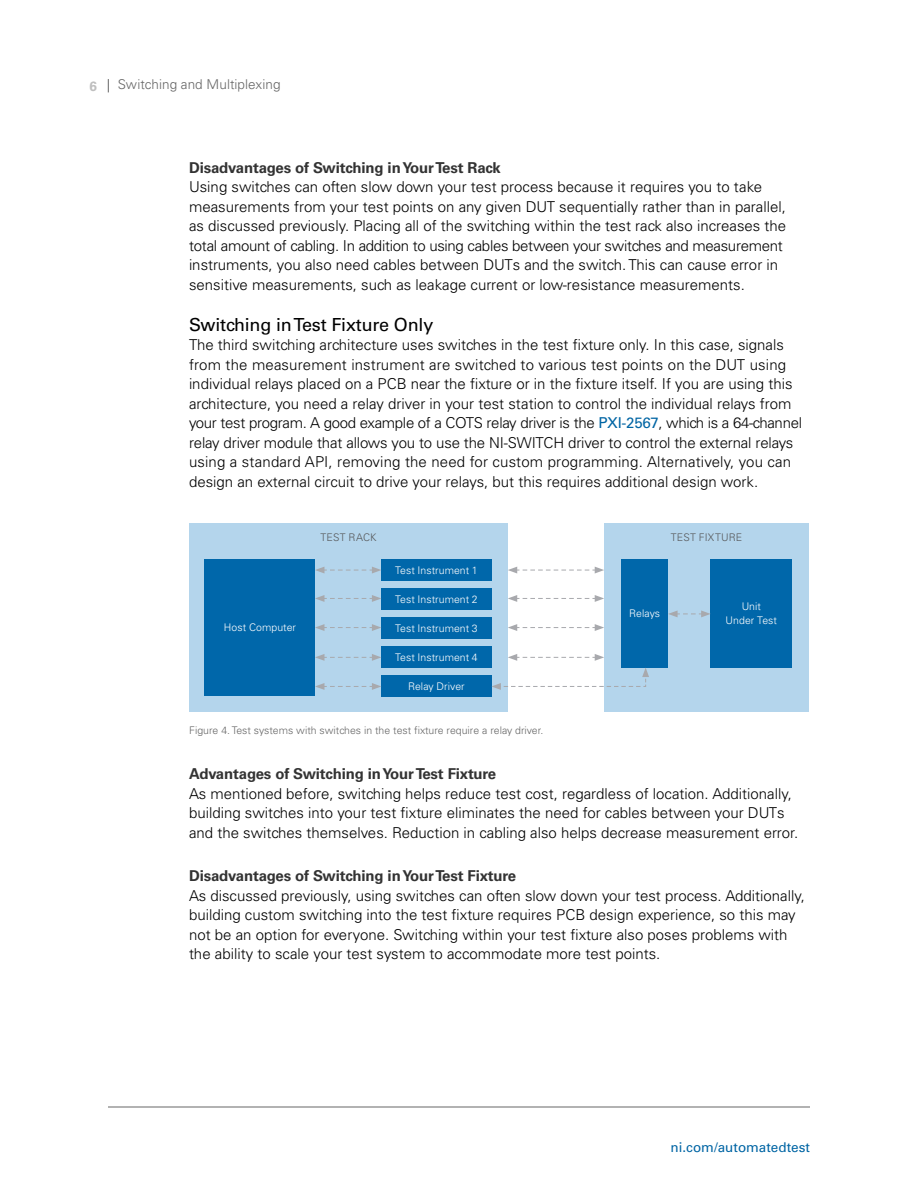
<style>
.page{position:relative;width:918px;height:1188px;background:#fff}
.page>*{position:absolute;margin:0;border:0;box-sizing:border-box;transform-origin:0 0}
.t1{font:18px "Univers LT Std";letter-spacing:-.01em;color:#000}
.t2{font:300 15px/19.5px "Univers LT Std";color:#000}
.t3{font:700 15px "Univers LT Std";letter-spacing:-.01em;color:#333}
.t4{font:300 13.5px "Univers LT Std";letter-spacing:.005em;color:#666}
.t5{font:13.5px "Univers LT Std";color:#0065a4}
.t6{font:700 13.5px "Univers LT Std";color:#bfbfbf}
.t7{font:300 10.5px/13.5px "Univers LT Std";letter-spacing:.005em;color:#fff;text-align:center}
.t8{font:300 10.5px "Univers LT Std";color:#666}
.t9{font:300 10.5px "Univers LT Std";letter-spacing:.025em;color:#57585a}
.s1{font-weight:400;color:#0065a4}
</style>
<div class="page">
<hr style="left:108px;top:1107px;width:702px;height:1px;background:#666">
<svg style="left:108px;top:79px;width:1px;height:13px"></svg>
<div style="left:189px;top:523px;width:319px;height:189px;background:#b4d5ec"></div>
<div style="left:205px;top:559px;width:110px;height:137px;background:#0067aa"></div>
<div style="left:381px;top:559px;width:110px;height:21px;background:#0067aa"></div>
<div style="left:381px;top:588px;width:110px;height:21px;background:#0067aa"></div>
<div style="left:381px;top:617px;width:110px;height:21px;background:#0067aa"></div>
<div style="left:381px;top:646px;width:110px;height:22px;background:#0067aa"></div>
<div style="left:604px;top:523px;width:205px;height:189px;background:#b4d5ec"></div>
<div style="left:711px;top:559px;width:81px;height:109px;background:#0067aa"></div>
<svg style="left:315px;top:567px;width:66px;height:7px"></svg>
<svg style="left:508px;top:567px;width:96px;height:7px"></svg>
<svg style="left:315px;top:595px;width:66px;height:7px"></svg>
<svg style="left:508px;top:595px;width:96px;height:7px"></svg>
<svg style="left:315px;top:624px;width:66px;height:7px"></svg>
<svg style="left:508px;top:624px;width:96px;height:7px"></svg>
<svg style="left:315px;top:654px;width:66px;height:7px"></svg>
<svg style="left:508px;top:654px;width:96px;height:7px"></svg>
<div style="left:381px;top:676px;width:110px;height:21px;background:#0067aa"></div>
<svg style="left:315px;top:683px;width:66px;height:7px"></svg>
<div style="left:621px;top:559px;width:47px;height:109px;background:#0067aa"></div>
<svg style="left:668px;top:610px;width:43px;height:7px"></svg>
<svg style="left:491px;top:668px;width:158px;height:22px"></svg>
<p class="t6" style="left:90px;top:78px;width:9px">6</p>
<p class="t4" style="left:118px;top:76px;width:164px">Switching and M ultiplexing</p>
<p class="t3" style="left:189px;top:159px;width:313px">Disadvantages of Switching in Your Test Rack</p>
<p class="t2" style="left:189px;top:177px;width:599px">U sing switches can often slow down your test process because it requires you to take measurements from your test points on any given DUT sequentially rather than in parallel, as discussed previously. Placing all of the switching within the test rack also increases the total amount of cabling. In addition to using cables between your switches and measurement instruments, you also need cables between DUTs and the switch. This can cause error in sensitive measurements, such as leakage current or low-resistance measurements.</p>
<p class="t1" style="left:189px;top:314px;width:246px">Switching in Test Fixture Only</p>
<p class="t2" style="left:189px;top:335px;width:615px">The third switching architecture uses switches in the test fixture only. In this case, signals from the measurement instrument are switched to various test points on the DUT using individual relays placed on a PCB near the fixture or in the fixture itself. If you are using this architecture, you need a relay driver in your test station to control the individual relays from your test program. A good example of a COTS relay driver is the <span class="s1">PXI-2567</span>, which is a 64-channel relay driver module that allows you to use the NI-SWITCH driver to control the external relays using a standard API, removing the need for custom programming. Alternatively, you can design an external circuit to drive your relays, but this requires additional design work.</p>
<p class="t7" style="left:224px;top:621px;width:74px">Host Computer</p>
<p class="t9" style="left:321px;top:531px;width:13px">Test</p>
<p class="t9" style="left:349px;top:531px;width:30px">Rack</p>
<p class="t7" style="left:395px;top:563px;width:84px">Test Instrument 1</p>
<p class="t7" style="left:395px;top:592px;width:84px">Test Instrument 2</p>
<p class="t7" style="left:395px;top:621px;width:84px">Test Instrument 3</p>
<p class="t7" style="left:395px;top:650px;width:84px">Test Instrument 4</p>
<p class="t7" style="left:408px;top:679px;width:58px">Relay D river</p>
<p class="t8" style="left:189px;top:724px;width:356px">Figure 4. Test systems with switches in the test fixture require a relay driver.</p>
<p class="t9" style="left:671px;top:531px;width:13px">Test</p>
<p class="t9" style="left:699px;top:531px;width:37px">Fixture</p>
<p class="t7" style="left:629px;top:607px;width:33px">Relays</p>
<p class="t7" style="left:726px;top:600px;width:53px">Unit<br>U nder Test</p>
<p class="t3" style="left:189px;top:765px;width:309px">Advantages of Switching in Your Test Fixture</p>
<p class="t2" style="left:189px;top:784px;width:611px">As mentioned before, switching helps reduce test cost, regardless of location. Additionally, building switches into your test fixture eliminates the need for cables between your DUTs and the switches themselves. Reduction in cabling also helps decrease measurement error.</p>
<p class="t3" style="left:189px;top:867px;width:329px">Disadvantages of Switching in Your Test Fixture</p>
<p class="t2" style="left:189px;top:886px;width:617px">As discussed previously, using switches can often slow down your test process. Additionally, building custom switching into the test fixture requires PCB design experience, so this may not be an option for everyone. Switching within your test fixture also poses problems with the ability to scale your test system to accommodate more test points.</p>
<p class="t5" style="left:671px;top:1140px;width:141px">ni.com/automatedtest</p>
</div>
